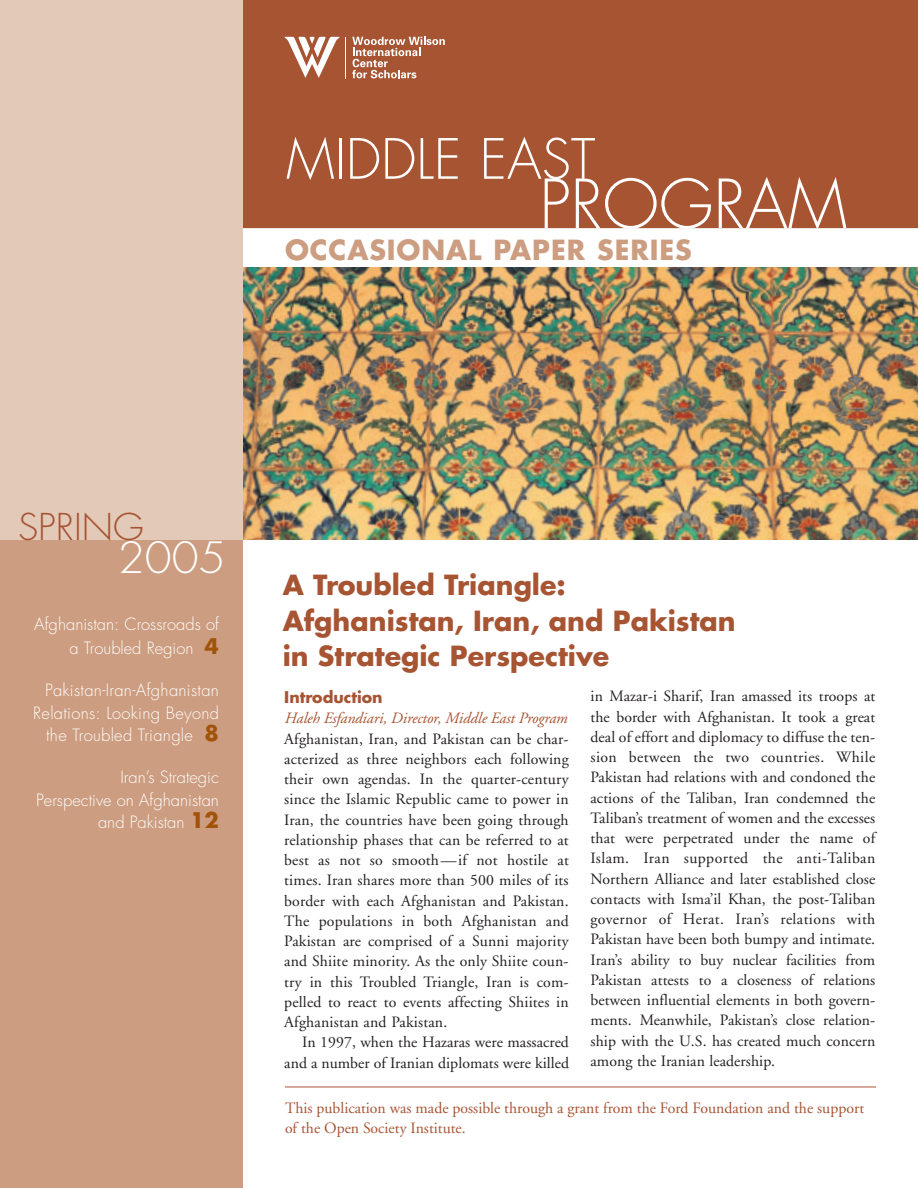
<style>
.page{position:relative;width:918px;height:1188px;background:#fff}
.page>*{position:absolute;margin:0;border:0;box-sizing:border-box;transform-origin:0 0}
.t1{font:300 66px "Futura";color:#fff}
.t2{font:300 54px "Futura";color:#fff}
.t3{font:300 42px "Futura";color:#fff}
.t4{font:300 36px "Futura";color:#a75433}
.t5{font:700 27px/35.2px "Futura";color:#a75433}
.t6{font:700 27px "Futura";letter-spacing:.035em;color:#cc9d80}
.t7{font:300 16.5px/22.5px "Futura";color:#fff;text-align:right}
.t8{font:300 16.5px/22.5px "Futura";letter-spacing:.02em;color:#fff;text-align:right}
.t9{font:15.75px/20.2px "Adobe Garamond";letter-spacing:.005em;color:#231f20;text-align:justify}
.t10{font:15.75px/20.2px "Adobe Garamond";color:#a75433}
.t11{font:italic 15.75px "Adobe Garamond";letter-spacing:-.005em;color:#a75433}
.t12{font:700 15.75px "Futura";color:#a75433}
.s1{font-weight:700;font-size:21px;color:#a15409}
</style>
<div class="page">
<img style="left:243px;top:267px;width:675px;height:273px">
<div style="left:243px;top:0;width:675px;height:239px;background:#a75433"></div>
<svg style="left:352px;top:37px;width:93px;height:41px"></svg>
<hr style="left:345px;top:37px;width:1px;height:41px;background:#fff">
<svg style="left:285px;top:37px;width:54px;height:41px"></svg>
<div style="left:243px;top:228px;width:675px;height:6px;background:#fff"></div>
<div style="left:243px;top:234px;width:675px;height:33px;background:#fff"></div>
<div style="left:0;top:533px;width:243px;height:655px;background:#cc9d80"></div>
<div style="left:0;top:0;width:243px;height:540px;background:#e3c9b8"></div>
<hr style="left:285px;top:1087px;width:591px;height:1px;background:#a75433">
<h2 class="t2" style="left:286px;top:134px;width:311px">MIDDLE EAST</h2>
<h1 class="t1" style="left:539px;top:174px;width:309px">PROGRAM</h1>
<h3 class="t6" style="left:285px;top:237px;width:408px">OCCASIONAL PAPER SERIES</h3>
<h3 class="t4" style="left:18px;top:510px;width:127px">SPRING</h3>
<h3 class="t3" style="left:118px;top:539px;width:109px">2005</h3>
<p class="t7" style="left:34px;top:614px;width:186px;line-height:24px">Afghanistan: Crossroads of a Troubled Region <span class="s1">4</span></p>
<p class="t8" style="left:33px;top:680px;width:187px">Pakistan-Iran-Afghanistan<br>Relations: Looking Beyond the Troubled Triangle <span class="s1">8</span></p>
<p class="t7" style="left:36px;top:767px;width:184px">Iran’s Strategic<br>Perspective on Afghanistan and Pakistan <span class="s1">12</span></p>
<h3 class="t5" style="left:283px;top:570px;width:454px">A Troubled Triangle:<br>Afghanistan, Iran, and Pakistan in Strategic Perspective</h3>
<p class="t12" style="left:284px;top:690px;width:100px">Introduction</p>
<p class="t11" style="left:284px;top:712px;width:284px">Haleh Esfandiari, Director, Middle East Program</p>
<p class="t9" style="left:284px;top:730px;width:286px">Afghanistan, Iran, and Pakistan can be char&shy;acterized as three neighbors each following their own agendas. In the quarter-century since the Islamic Republic came to power in Iran, the countries have been going through relationship phases that can be referred to at best as not so smooth—if not hostile at times. Iran shares more than 500 miles of its border with each Afghanistan and Pakistan.<br>The populations in both Afghanistan and Pakistan are comprised of a Sunni majority and Shiite minority. As the only Shiite coun&shy;try in this Troubled Triangle, Iran is com&shy;pelled to react to events affecting Shiites in Afghanistan and Pakistan.</p>
<p class="t9" style="left:284px;top:1034px;width:286px;text-align:right">In 1997, when the Hazaras were massacred and a number of Iranian diplomats were killed</p>
<p class="t9" style="left:591px;top:688px;width:286px">in Mazar-i Sharif, Iran amassed its troops at the border with Afghanistan. It took a great deal of effort and diplomacy to diffuse the ten&shy;sion between the two countries. While Pakistan had relations with and condoned the actions of the Taliban, Iran condemned the Taliban’s treatment of women and the excesses that were perpetrated under the name of Islam. Iran supported the anti-Taliban Northern Alliance and later established close contacts with Isma’il Khan, the post-Taliban governor of Herat. Iran’s relations with Pakistan have been both bumpy and intimate.<br>Iran’s ability to buy nuclear facilities from Pakistan attests to a closeness of relations between influential elements in both govern&shy;ments. Meanwhile, Pakistan’s close relation&shy;ship with the U.S. has created much concern among the Iranian leadership.</p>
<p class="t10" style="left:285px;top:1099px;width:581px">This publication was made possible through a grant from the Ford Foundation and the support of the Open Society Institute.</p>
</div>
